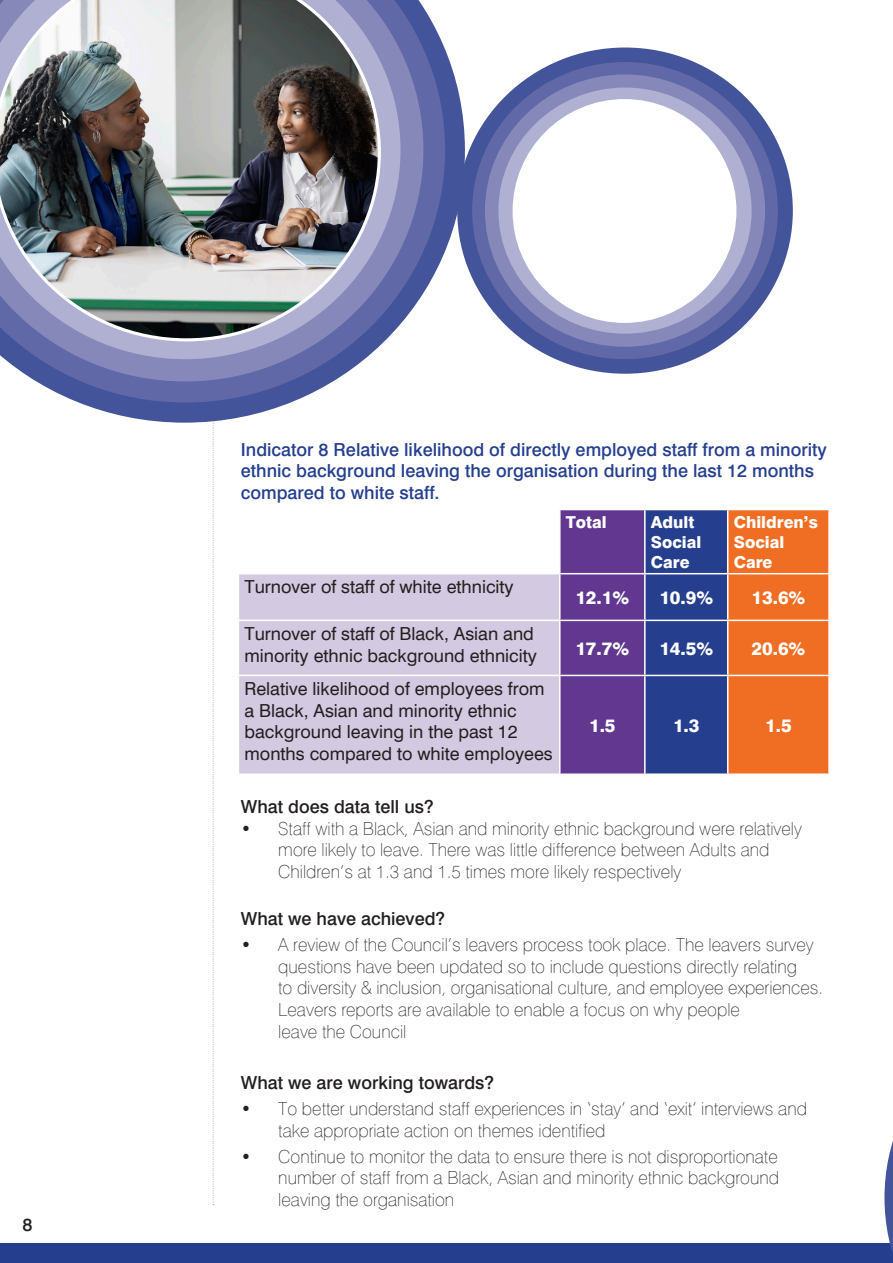
<style>
.page{position:relative;width:893px;height:1263px;background:#fff}
.page>*{position:absolute;margin:0;border:0;box-sizing:border-box;transform-origin:0 0}
.t1{font:100 18px/21.6px "Swiss 721 BT";color:#231f20}
.t2{font:18px/21.6px "Swiss 721 BT";color:#231f20}
.t3{font:500 18px/21.6px "Swiss 721 BT";color:#253f8e}
.t4{font:500 18px "Swiss 721 BT";color:#231f20}
.t5{font:800 18px "Swiss 721 BT";color:#fff}
.t6{font:800 16.5px/19.8px "Swiss 721 BT";color:#fff}
</style>
<div class="page">
<div style="left:0;top:1243px;width:893px;height:20px;background:#253f8e"></div>
<svg style="left:561px;top:510px;width:267px;height:263px;background:#854f67"></svg>
<div style="left:239px;top:574px;width:320px;height:199px;background:#d3cae1"></div>
<hr style="left:644px;top:510px;width:2px;height:63px;background:#fff">
<hr style="left:727px;top:510px;width:1px;height:63px;background:#fff">
<hr style="left:560px;top:573px;width:85px;height:1px;background:#fff">
<hr style="left:645px;top:573px;width:83px;height:1px;background:#fff">
<hr style="left:644px;top:574px;width:2px;height:46px;background:#fff">
<hr style="left:728px;top:573px;width:102px;height:1px;background:#fff">
<hr style="left:727px;top:574px;width:1px;height:46px;background:#fff">
<hr style="left:238px;top:620px;width:322px;height:1px;background:#fff">
<hr style="left:560px;top:620px;width:85px;height:1px;background:#fff">
<hr style="left:645px;top:620px;width:83px;height:1px;background:#fff">
<hr style="left:644px;top:621px;width:2px;height:54px;background:#fff">
<hr style="left:728px;top:620px;width:102px;height:1px;background:#fff">
<hr style="left:727px;top:621px;width:1px;height:54px;background:#fff">
<hr style="left:238px;top:675px;width:322px;height:1px;background:#fff">
<hr style="left:560px;top:675px;width:85px;height:1px;background:#fff">
<hr style="left:645px;top:675px;width:83px;height:1px;background:#fff">
<hr style="left:644px;top:676px;width:2px;height:97px;background:#fff">
<hr style="left:728px;top:675px;width:102px;height:1px;background:#fff">
<hr style="left:727px;top:676px;width:1px;height:97px;background:#fff">
<svg style="left:213px;top:423px;width:1px;height:782px"></svg>
<svg style="left:884px;top:1141px;width:9px;height:113px"></svg>
<svg style="left:78px;top:49px;width:387px;height:374px"></svg>
<svg style="left:36px;top:7px;width:409px;height:395px"></svg>
<svg style="left:4px;top:0;width:419px;height:381px"></svg>
<svg style="left:0;top:0;width:400px;height:359px;background:#888dbd"></svg>
<img style="left:0;top:0;width:381px;height:341px">
<div style="left:457px;top:48px;width:336px;height:326px;background:#43549a;border-radius:50%"></div>
<div style="left:472px;top:62px;width:306px;height:297px;background:#6168a7;border-radius:50%"></div>
<div style="left:485px;top:74px;width:280px;height:273px;background:#8688ba;border-radius:50%"></div>
<div style="left:498px;top:88px;width:254px;height:246px;background:#afb0d2;border-radius:50%"></div>
<div style="left:513px;top:99px;width:223px;height:224px;background:#fff;border-radius:50%"></div>
<p class="t4" style="left:23px;top:1213px;width:12px">8</p>
<p class="t3" style="left:241px;top:438px;width:587px">Indicator 8 Relative likelihood of directly employed staff from a minority ethnic background leaving the organisation during the last 12 months compared to white staff.</p>
<p class="t6" style="left:566px;top:512px;width:42px">Total</p>
<p class="t6" style="left:651px;top:512px;width:45px">Adult</p>
<p class="t6" style="left:651px;top:532px;width:52px">Social<br>Care</p>
<p class="t6" style="left:734px;top:512px;width:86px">Children’s<br>Social<br>Care</p>
<p class="t2" style="left:244px;top:576px;width:271px">Turnover of staff of white ethnicity</p>
<p class="t2" style="left:244px;top:623px;width:294px">Turnover of staff of Black, Asian and minority ethnic background ethnicity</p>
<p class="t2" style="left:244px;top:678px;width:310px">Relative likelihood of employees from a Black, Asian and minority ethnic background leaving in the past 12 months compared to white employees</p>
<p class="t5" style="left:575px;top:586px;width:55px">12.1%</p>
<p class="t5" style="left:659px;top:586px;width:55px">10.9%</p>
<p class="t5" style="left:751px;top:586px;width:55px">13.6%</p>
<p class="t5" style="left:575px;top:637px;width:55px">17.7%</p>
<p class="t5" style="left:659px;top:637px;width:55px">14.5%</p>
<p class="t5" style="left:751px;top:637px;width:55px">20.6%</p>
<p class="t5" style="left:589px;top:714px;width:28px">1.5</p>
<p class="t5" style="left:673px;top:714px;width:28px">1.3</p>
<p class="t5" style="left:765px;top:714px;width:28px">1.5</p>
<p class="t4" style="left:241px;top:796px;width:194px">What does data tell us?</p>
<p class="t1" style="left:241px;top:817px;width:563px">• Staff with a Black, Asian and minority ethnic background were relatively</p>
<p class="t1" style="left:278px;top:839px;width:493px">more likely to leave. There was little difference between Adults and<br>Children’s at 1.3 and 1.5 times more likely respectively</p>
<p class="t4" style="left:241px;top:908px;width:206px">What we have achieved?</p>
<p class="t1" style="left:278px;top:934px;width:546px;text-indent:-37px">• A review of the Council’s leavers process took place. The leavers survey questions have been updated so to include questions directly relating<br>to diversity &amp; inclusion, organisational culture, and employee experiences.<br>Leavers reports are available to enable a focus on why people<br>leave the Council</p>
<p class="t4" style="left:241px;top:1072px;width:255px">What we are working towards?</p>
<p class="t1" style="left:278px;top:1098px;width:530px;text-indent:-37px">• To better understand staff experiences in ‘stay’ and ‘exit’ interviews and take appropriate action on themes identified</p>
<p class="t1" style="left:278px;top:1145px;width:502px;text-align:justify;text-indent:-37px">• Continue to monitor the data to ensure there is not disproportionate number of staff from a Black, Asian and minority ethnic background leaving the organisation</p>
</div>
